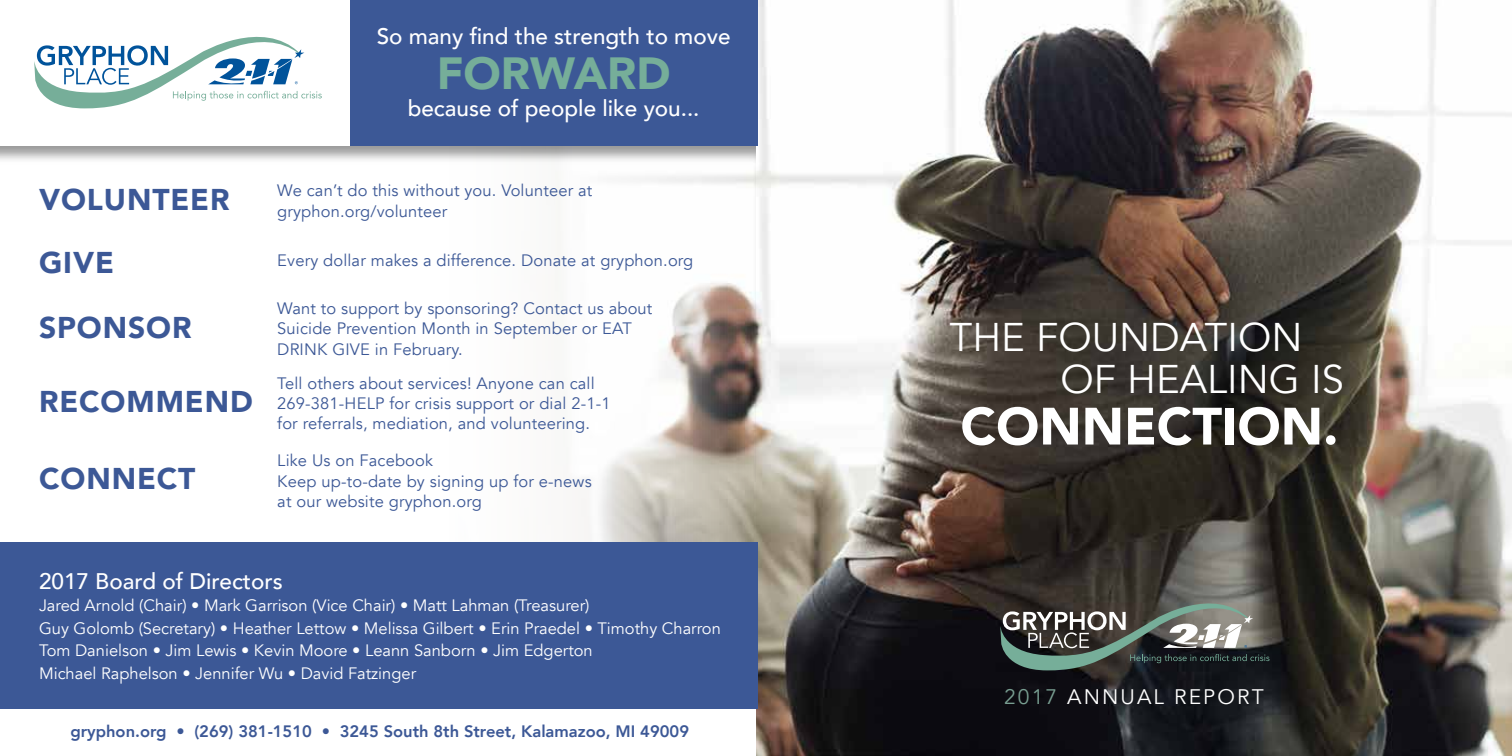
<style>
.page{position:relative;width:1512px;height:756px;background:#fff}
.page>*{position:absolute;margin:0;border:0;box-sizing:border-box;transform-origin:0 0}
.t1{font:900 51.9px "Avenir";color:#fff}
.t2{font:900 45px "Avenir";color:#76ae99}
.t3{font:39.9px/42px "Avenir";color:#fff}
.t4{font:900 30px "Avenir";letter-spacing:.03em;color:#3c5896}
.t5{font:500 22.5px "Avenir";color:#fff}
.t6{font:21px "Avenir";letter-spacing:.1em;color:#fff}
.t7{font:16.5px/20.2px "Avenir";letter-spacing:.01em;color:#3c5896}
.t8{font:16.5px/22.5px "Avenir";color:#fff}
.t9{font:800 16.5px "Avenir";color:#3c5896}
.s1{color:#789e91}
</style>
<div class="page">
<img style="left:756px;top:0;width:756px;height:756px">
<svg style="left:581px;top:482px;width:175px;height:60px;background:#cac6bd"></svg>
<svg style="left:1000px;top:603px;width:270px;height:67px;background:#5d635e"></svg>
<svg style="left:34px;top:37px;width:288px;height:71px"></svg>
<div style="left:0;top:144px;width:757px;height:338px;background:#000;opacity:.4"></div>
<div style="left:350px;top:0;width:407px;height:146px;background:#3c5896"></div>
<div style="left:0;top:542px;width:757px;height:167px;background:#3c5896"></div>
<h3 class="t5" style="left:377px;top:17px;width:355px">So many find the strength to move</h3>
<h2 class="t2" style="left:437px;top:35px;width:235px">FORWARD</h2>
<h3 class="t5" style="left:408px;top:89px;width:293px">because of people like you...</h3>
<h3 class="t4" style="left:39px;top:174px;width:192px">VOLUNTEER</h3>
<p class="t7" style="left:277px;top:181px;width:317px">We can’t do this without you. Volunteer at gryphon.org/volunteer</p>
<h3 class="t4" style="left:39px;top:237px;width:76px">GIVE</h3>
<p class="t7" style="left:277px;top:251px;width:418px">Every dollar makes a difference. Donate at gryphon.org</p>
<h3 class="t4" style="left:39px;top:302px;width:154px">SPONSOR</h3>
<h3 class="t4" style="left:39px;top:376px;width:215px">RECOMMEND</h3>
<h3 class="t4" style="left:39px;top:453px;width:158px">CONNECT</h3>
<p class="t7" style="left:277px;top:299px;width:377px">Want to support by sponsoring? Contact us about<br>Suicide Prevention Month in September or EAT<br>DRINK GIVE in February.</p>
<p class="t7" style="left:277px;top:373px;width:335px">Tell others about services! Anyone can call<br>269-381-HELP for crisis support or dial 2-1-1 for referrals, mediation, and volunteering.</p>
<p class="t7" style="left:277px;top:451px;width:316px">Like Us on Facebook<br>Keep up-to-date by signing up for e-news at our website gryphon.org</p>
<h3 class="t5" style="left:39px;top:561px;width:245px">2017 Board of Directors</h3>
<p class="t8" style="left:39px;top:595px;width:683px">Jared Arnold (Chair) • Mark Garrison (Vice Chair) • Matt Lahman (Treasurer)<br>Guy Golomb (Secretary) • Heather Lettow • Melissa Gilbert • Erin Praedel • Timothy Charron Tom Danielson • Jim Lewis • Kevin Moore • Leann Sanborn • Jim Edgerton<br>Michael Raphelson • Jennifer Wu • David Fatzinger</p>
<p class="t9" style="left:70px;top:719px;width:620px">gryphon.org • (269) 381-1510 • 3245 South 8th Street, Kalamazoo, MI 49009</p>
<h3 class="t3" style="left:1061px;top:317px;width:285px;text-indent:-111px">THE FOUNDATION<br>OF HEALING IS</h3>
<h1 class="t1" style="left:961px;top:382px;width:379px">CONNECTION.</h1>
<p class="t6" style="left:1004px;top:685px;width:261px"><span class="s1">2017</span> ANNUAL REPORT</p>
</div>
